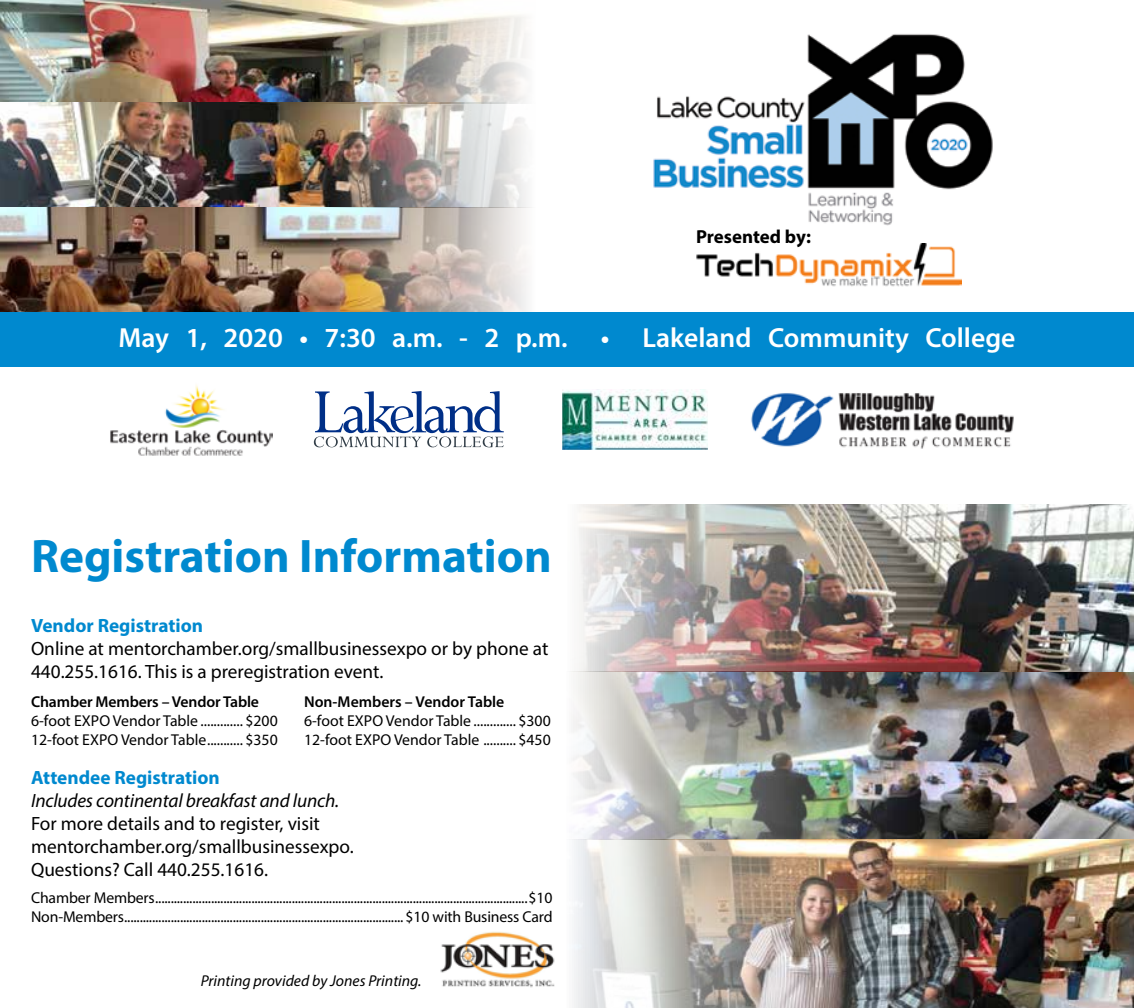
<style>
.page{position:relative;width:1134px;height:1008px;background:#fff}
.page>*{position:absolute;margin:0;border:0;box-sizing:border-box;transform-origin:0 0}
.t1{font:700 47.25px "Myriad Pro";color:#0089cf}
.t2{font:600 27.65px "Myriad Pro";color:#fff}
.t3{font:19.25px/23.1px "Myriad Pro";color:#000}
.t4{font:700 19.25px "Myriad Pro";color:#0089cf}
.t5{font:italic 19.25px "Myriad Pro";letter-spacing:-.01em;color:#000}
.t6{font:700 18.9px "Myriad Pro";letter-spacing:-.005em;color:#000}
.t7{font:15.75px/18.9px "Myriad Pro";color:#000}
.t8{font:600 15.75px "Myriad Pro";letter-spacing:-.01em;color:#000}
.t9{font:italic 15.75px "Myriad Pro";color:#000}
</style>
<div class="page">
<img style="left:0;top:0;width:532px;height:312px">
<img style="left:110px;top:385px;width:162px;height:71px">
<img style="left:751px;top:393px;width:263px;height:56px">
<img style="left:562px;top:389px;width:146px;height:60px">
<div style="left:0;top:312px;width:1134px;height:55px;background:#0089cf"></div>
<svg style="left:314px;top:391px;width:190px;height:56px"></svg>
<img style="left:441px;top:932px;width:114px;height:56px">
<img style="left:571px;top:504px;width:563px;height:504px">
<img style="left:653px;top:34px;width:340px;height:192px">
<img style="left:696px;top:244px;width:266px;height:43px">
<p class="t6" style="left:696px;top:224px;width:116px">Presented by:</p>
<h2 class="t2" style="left:119px;top:320px;width:898px">May 1, 2020 • 7:30 a.m. - 2 p.m. • Lakeland Community College</h2>
<h1 class="t1" style="left:31px;top:525px;width:522px">Registration Information</h1>
<p class="t4" style="left:31px;top:613px;width:174px">Vendor Registration</p>
<p class="t3" style="left:31px;top:636px;width:519px">Online at mentorchamber.org/smallbusinessexpo or by phone at<br>440.255.1616. This is a preregistration event.</p>
<p class="t8" style="left:31px;top:692px;width:230px">Chamber Members – Vendor Table</p>
<p class="t7" style="left:31px;top:711px;width:248px">6-foot EXPO Vendor Table ............. $200<br>12-foot EXPO Vendor Table........... $350</p>
<p class="t8" style="left:304px;top:692px;width:202px">Non-Members – Vendor Table</p>
<p class="t7" style="left:304px;top:711px;width:248px">6-foot EXPO Vendor Table ............. $300<br>12-foot EXPO Vendor Table .......... $450</p>
<p class="t4" style="left:31px;top:765px;width:190px">Attendee Registration</p>
<p class="t5" style="left:31px;top:789px;width:310px">Includes continental breakfast and lunch.</p>
<p class="t3" style="left:31px;top:812px;width:324px">For more details and to register, visit mentorchamber.org/smallbusinessexpo.<br>Questions? Call 440.255.1616.</p>
<p class="t7" style="left:31px;top:888px;width:523px">Chamber Members........................................................................................................................$10<br>Non-Members.......................................................................................... $10 with Business Card</p>
<p class="t9" style="left:201px;top:971px;width:222px">Printing provided by Jones Printing.</p>
</div>
